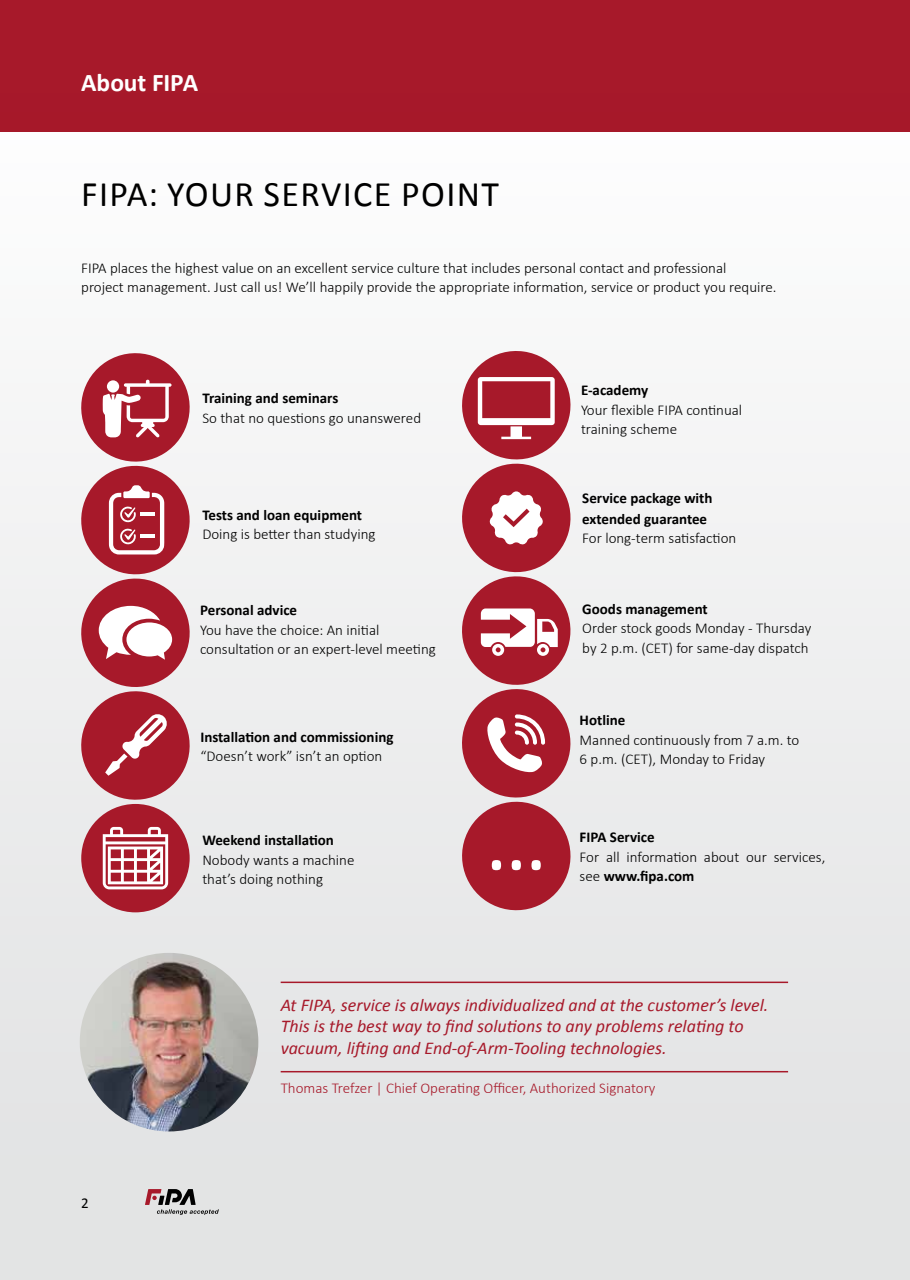
<style>
.page{position:relative;width:910px;height:1280px;background:#fff}
.page>*{position:absolute;margin:0;border:0;box-sizing:border-box;transform-origin:0 0}
.t1{font:90px "Calibri";color:#fff}
.t2{font:36px "Calibri";letter-spacing:.04em;color:#000}
.t3{font:700 25.5px "Calibri";letter-spacing:-.005em;color:#fff}
.t4{font:italic 18px/21.6px "Calibri";color:#a7192a}
.t5{font:300 15px/19.5px "Calibri";color:#000}
.t6{font:700 15px/21px "Calibri";color:#000}
.t7{font:300 15px "Calibri";color:#a7192a}
.t8{font:15px "Calibri";color:#000}
.s1{font-weight:300}
</style>
<div class="page">
<div style="left:0;top:93px;width:910px;height:1187px;background:linear-gradient(to bottom,#fdfdfe,#e0e1e1)"></div>
<div style="left:0;top:0;width:910px;height:132px;background:#a7192a"></div>
<div style="left:81px;top:804px;width:109px;height:108px;background:#a7192a;border-radius:50%"></div>
<svg style="left:103px;top:827px;width:65px;height:62px"></svg>
<svg style="left:74px;top:346px;width:123px;height:457px"></svg>
<svg style="left:454px;top:347px;width:124px;height:571px"></svg>
<hr style="left:281px;top:981px;width:507px;height:2px;background:#a7192a">
<hr style="left:281px;top:1071px;width:507px;height:1px;background:#a7192a">
<img style="left:80px;top:953px;width:178px;height:178px;border-radius:89px">
<svg style="left:145px;top:1189px;width:74px;height:26px;background:#aba2a3"></svg>
<h3 class="t3" style="left:81px;top:67px;width:118px">About FIPA</h3>
<h2 class="t2" style="left:81px;top:171px;width:414px">FIPA: YOUR SERVICE POI NT</h2>
<p class="t5" style="left:81px;top:258px;width:697px">FIPA places the highest value on an excellent service culture that includes personal contact and professional<br>project management. Just call us! We’ll happily provide the appropriate information, service or product you require.</p>
<p class="t6" style="left:202px;top:388px;width:137px">Training and seminars</p>
<p class="t5" style="left:202px;top:408px;width:220px">So that no questions go unanswered</p>
<p class="t6" style="left:202px;top:504px;width:161px">Tests and loan equipment</p>
<p class="t5" style="left:202px;top:524px;width:175px">Doing is better than studying</p>
<p class="t6" style="left:200px;top:600px;width:99px">Personal advice</p>
<p class="t5" style="left:200px;top:620px;width:237px">You have the choice: An initial consultation or an expert-level meeting</p>
<p class="t6" style="left:200px;top:726px;width:195px">Installation and commissioning</p>
<p class="t5" style="left:200px;top:746px;width:183px">“Doesn’t work” isn’t an option</p>
<p class="t6" style="left:202px;top:830px;width:133px">Weekend installation</p>
<p class="t5" style="left:202px;top:850px;width:154px">Nobody wants a machine that’s doing nothing</p>
<h1 class="t1" style="left:485px;top:783px;width:64px">…</h1>
<p class="t6" style="left:581px;top:380px;width:69px">E-academy</p>
<p class="t5" style="left:581px;top:400px;width:163px">Your flexible FIPA continual training scheme</p>
<p class="t6" style="left:582px;top:487px;width:132px">Service package with extended guarantee</p>
<p class="t5" style="left:582px;top:528px;width:156px">For long-term satisfaction</p>
<p class="t6" style="left:582px;top:598px;width:127px">Goods management</p>
<p class="t5" style="left:582px;top:618px;width:231px">Order stock goods Monday - Thursday by 2 p.m. (CET) for same-day dispatch</p>
<p class="t6" style="left:580px;top:710px;width:47px">Hotline</p>
<p class="t5" style="left:580px;top:730px;width:221px">Manned continuously from 7 a.m. to<br>6 p.m. (CET), Monday to Friday</p>
<p class="t6" style="left:580px;top:827px;width:77px">FIPA Service</p>
<p class="t5" style="left:580px;top:847px;width:247px">For all information about our services,</p>
<p class="t6" style="left:580px;top:866px;width:116px"><span class="s1">see</span> www.fipa.com</p>
<p class="t8" style="left:81px;top:1193px;width:9px">2</p>
<p class="t4" style="left:281px;top:993px;width:489px">At FIPA, service is always individualized and at the customer’s level.<br>This is the best way to find solutions to any problems relating to vacuum, lifting and End-of-Arm-Tooling technologies.</p>
<p class="t7" style="left:281px;top:1079px;width:376px">Thomas Trefzer | Chief Operating Officer, Authorized Signatory</p>
</div>
